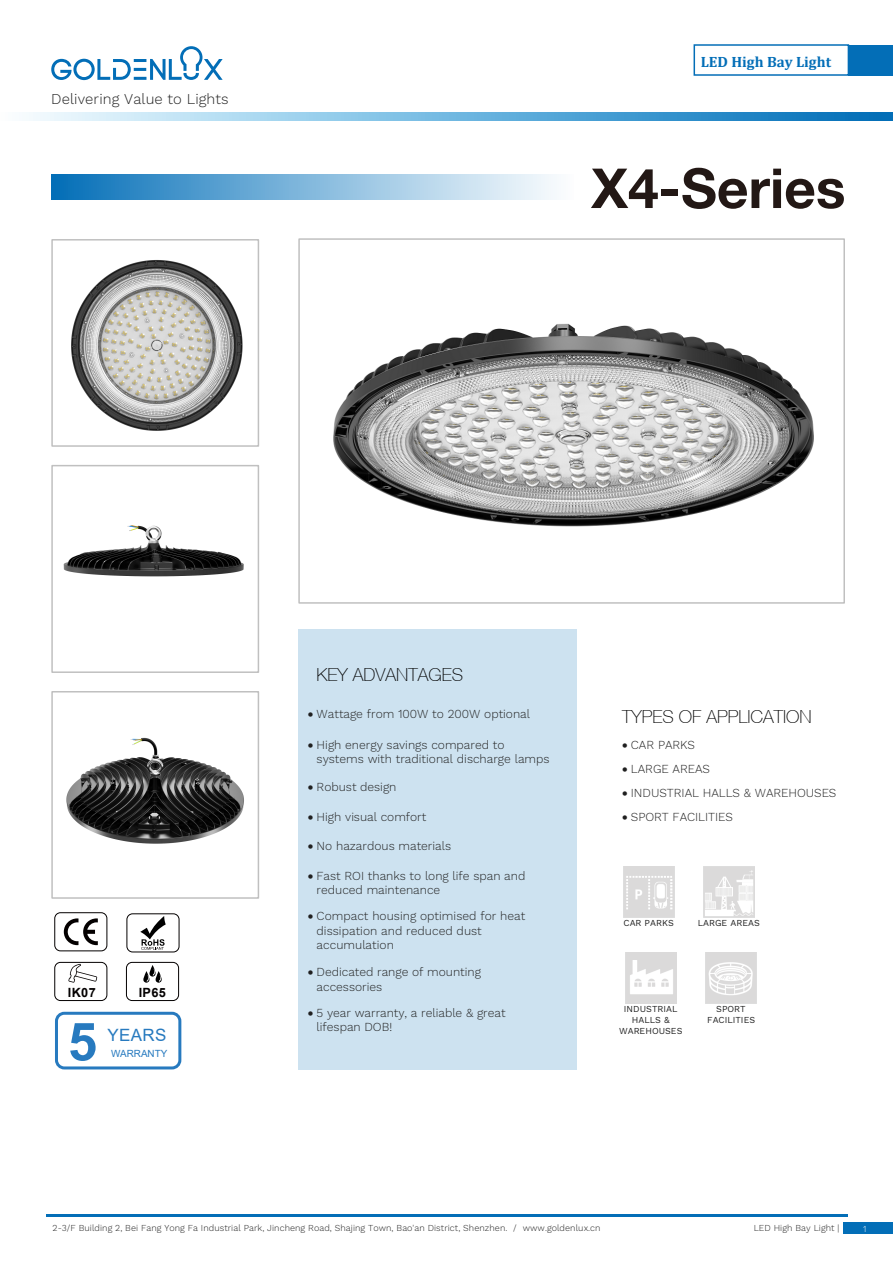
<style>
.page{position:relative;width:893px;height:1263px;background:#fff}
.page>*{position:absolute;margin:0;border:0;box-sizing:border-box;transform-origin:0 0}
.t1{font:700 55.2px "Helvetica Neue CE";color:#231815}
.t2{font:700 52.65px "Arial";color:#277abf}
.t3{font:100 18px "Helvetica Neue CE";color:#000}
.t4{font:16.95px "Arial";letter-spacing:.025em;color:#277abf}
.t5{font:700 15px "Cambria";color:#036eb7}
.t6{font:300 14.85px "Work Sans";letter-spacing:.005em;color:#202020}
.t7{font:700 12.75px "Arial";letter-spacing:.025em;color:#040000}
.t8{font:300 12px/14.4px "Work Sans";color:#202020}
.t9{font:9.9px "Arial";color:#277abf}
.t10{font:300 9px "Work Sans";letter-spacing:.005em;color:#202020}
.t11{font:9px/10.5px "Work Sans";color:#202020;text-align:center}
.t12{font:300 9px "Work Sans";color:#fff}
</style>
<div class="page">
<div style="left:844px;top:1222px;width:49px;height:12px;background:#036eb7"></div>
<div style="left:51px;top:175px;width:522px;height:24px;background:linear-gradient(to right,#0570b9,#fff)"></div>
<div style="left:848px;top:45px;width:45px;height:30px;background:#036eb7"></div>
<div style="left:298px;top:238px;width:547px;height:366px;border:2px solid #c0c0c0"></div>
<div style="left:51px;top:239px;width:208px;height:208px;border:2px solid #c0c0c0"></div>
<div style="left:51px;top:465px;width:208px;height:208px;border:2px solid #c0c0c0"></div>
<div style="left:51px;top:691px;width:208px;height:208px;border:2px solid #c0c0c0"></div>
<img style="left:623px;top:867px;width:51px;height:51px">
<img style="left:703px;top:867px;width:51px;height:51px">
<img style="left:625px;top:953px;width:51px;height:51px">
<img style="left:705px;top:953px;width:52px;height:51px">
<svg style="left:51px;top:46px;width:172px;height:34px"></svg>
<div style="left:298px;top:629px;width:279px;height:440px;background:#cde2f0"></div>
<svg style="left:29px;top:113px;width:864px;height:7px;background:#71b5dd"></svg>
<hr style="left:46px;top:1214px;width:802px;height:2px;background:#036eb7">
<svg style="left:64px;top:918px;width:34px;height:27px"></svg>
<div style="left:54px;top:912px;width:53px;height:39px;border:1px solid #040000;border-radius:6px"></div>
<svg style="left:140px;top:916px;width:26px;height:34px"></svg>
<div style="left:127px;top:913px;width:52px;height:39px;border:1px solid #040000;border-radius:6px"></div>
<div style="left:54px;top:962px;width:53px;height:39px;border:1px solid #040000;border-radius:6px"></div>
<div style="left:55px;top:1012px;width:126px;height:57px;border:3px solid #277abf;border-radius:8px"></div>
<div style="left:126px;top:962px;width:53px;height:39px;border:1px solid #040000;border-radius:6px"></div>
<svg style="left:143px;top:965px;width:19px;height:18px"></svg>
<svg style="left:68px;top:964px;width:29px;height:19px"></svg>
<img style="left:333px;top:323px;width:481px;height:204px">
<img style="left:66px;top:737px;width:178px;height:107px">
<img style="left:63px;top:525px;width:181px;height:52px">
<img style="left:71px;top:260px;width:172px;height:171px">
<p class="t6" style="left:51px;top:90px;width:179px">Delivering Value to Lights</p>
<p class="t5" style="left:701px;top:51px;width:132px">LED High Bay Light</p>
<h1 class="t1" style="left:591px;top:154px;width:256px">X4-Series</h1>
<p class="t7" style="left:68px;top:983px;width:29px">IK07</p>
<p class="t7" style="left:139px;top:983px;width:29px">IP65</p>
<h2 class="t2" style="left:68px;top:1005px;width:31px">5</h2>
<h3 class="t4" style="left:107px;top:1023px;width:61px">YEARS</h3>
<p class="t9" style="left:111px;top:1046px;width:58px">WARRANTY</p>
<h3 class="t3" style="left:316px;top:664px;width:148px">KEY ADVANTAGES</h3>
<p class="t8" style="left:308px;top:707px;width:224px">• Wattage from 100W to 200W optional</p>
<p class="t8" style="left:317px;top:738px;width:234px;text-indent:-9px">• High energy savings compared to systems with traditional discharge lamps</p>
<p class="t8" style="left:308px;top:780px;width:90px">• Robust design</p>
<p class="t8" style="left:308px;top:810px;width:120px">• High visual comfort</p>
<p class="t8" style="left:308px;top:839px;width:145px">• No hazardous materials</p>
<p class="t8" style="left:317px;top:869px;width:210px;text-indent:-9px">• Fast ROI thanks to long life span and reduced maintenance</p>
<p class="t8" style="left:317px;top:910px;width:210px;text-indent:-9px">• Compact housing optimised for heat dissipation and reduced dust accumulation</p>
<p class="t8" style="left:317px;top:965px;width:166px;text-indent:-9px">• Dedicated range of mounting accessories</p>
<p class="t8" style="left:317px;top:1006px;width:190px;text-indent:-9px">• 5 year warranty, a reliable &amp; great lifespan DOB!</p>
<h3 class="t3" style="left:622px;top:706px;width:191px">TYPES OF APPLICATION</h3>
<p class="t8" style="left:622px;top:738px;width:74px">• CAR PARKS</p>
<p class="t8" style="left:622px;top:762px;width:89px">• LARGE AREAS</p>
<p class="t8" style="left:622px;top:786px;width:216px">• INDUSTRIAL HALLS &amp; WAREHOUSES</p>
<p class="t8" style="left:622px;top:810px;width:113px">• SPORT FACILITIES</p>
<p class="t11" style="left:623px;top:918px;width:52px">CAR PARKS</p>
<p class="t11" style="left:698px;top:918px;width:63px">LARGE AREAS</p>
<p class="t11" style="left:619px;top:1004px;width:65px">INDUSTRIAL<br>HALLS &amp;<br>WAREHOUSES</p>
<p class="t11" style="left:707px;top:1004px;width:50px">SPORT<br>FACILITIES</p>
<p class="t10" style="left:53px;top:1222px;width:550px">2-3/F Building 2, Bei Fang Yong Fa Industrial Park, Jincheng Road, Shajing Town, Bao'an District, Shenzhen. / www.goldenlux.cn</p>
<p class="t10" style="left:754px;top:1222px;width:87px">LED High Bay Light |</p>
<p class="t12" style="left:863px;top:1223px;width:5px">1</p>
</div>
